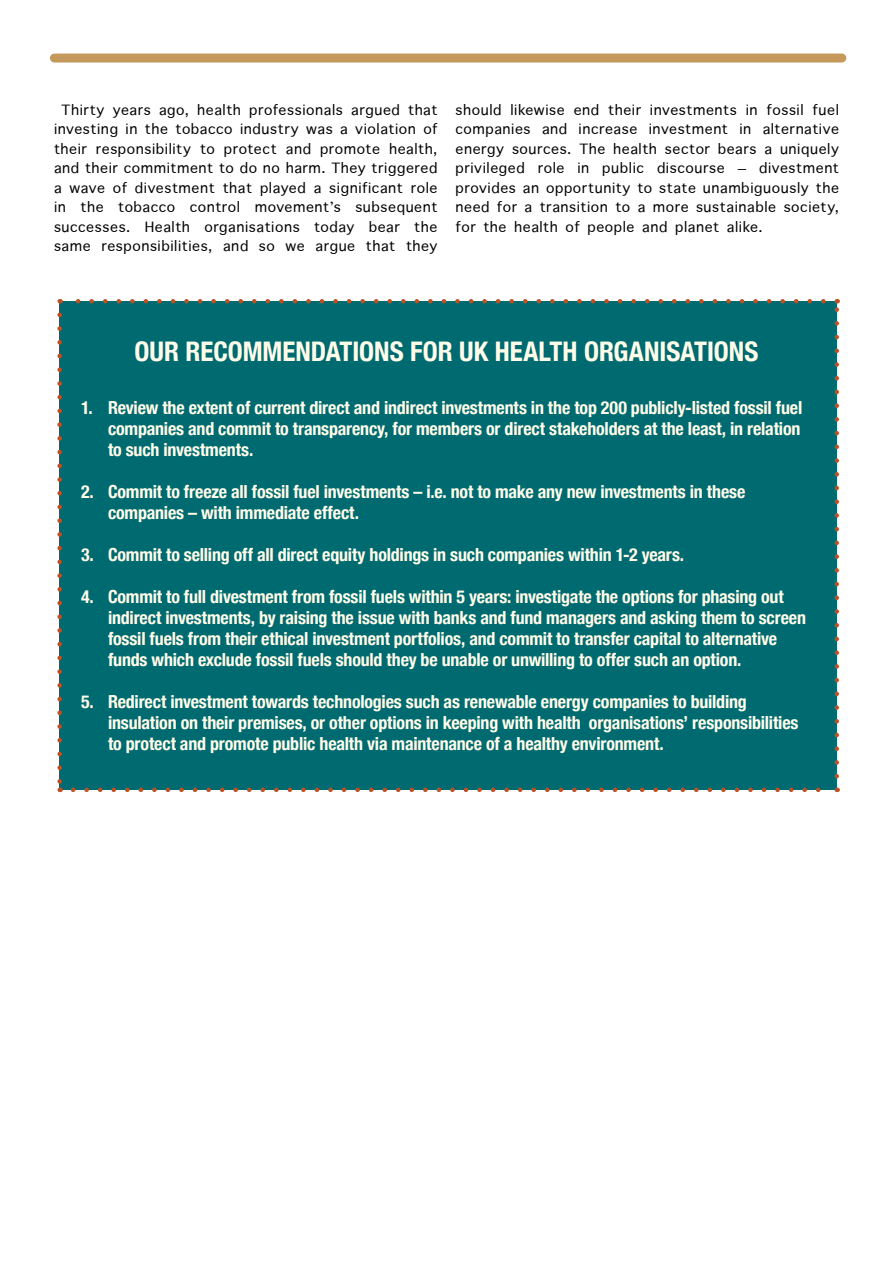
<style>
.page{position:relative;width:893px;height:1263px;background:#fff}
.page>*{position:absolute;margin:0;border:0;box-sizing:border-box;transform-origin:0 0}
.t1{font:700 condensed 27px "Helvetica Neue";color:#fffde9}
.t2{font:19.5px "Apple Symbols";color:#000}
.t3{font:700 condensed 18px/21px "Helvetica Neue";letter-spacing:-.01em;color:#fffde9}
</style>
<div class="page">
<div style="left:54px;top:54px;width:788px;height:9px;background:#c4995b"></div>
<div style="left:60px;top:301px;width:777px;height:489px;background:#006a71"></div>
<svg style="left:73px;top:788px;width:748px;height:4px"></svg>
<svg style="left:57px;top:315px;width:5px;height:477px"></svg>
<svg style="left:834px;top:299px;width:5px;height:477px"></svg>
<svg style="left:60px;top:299px;width:763px;height:4px"></svg>
<p class="t2" style="left:264px;top:96px;width:80px">□ ▲▲□■ ●▲</p>
<p class="t2" style="left:374px;top:96px;width:65px">◆ ▼ ▼</p>
<p class="t2" style="left:58px;top:115px;width:95px">■❖ ▲▼■ ■ ▼</p>
<p class="t2" style="left:224px;top:115px;width:61px">□ ■ ◆▲▼</p>
<p class="t2" style="left:326px;top:115px;width:108px">▲ ❖□● ▼□■ □</p>
<p class="t2" style="left:110px;top:135px;width:193px">▲ □■▲ ●▼ ▼□ □▼ ▼ ■</p>
<p class="t2" style="left:335px;top:135px;width:38px">□ □▼</p>
<p class="t2" style="left:132px;top:154px;width:150px">□ ▼ ■▼ ▼□ □ ■□</p>
<p class="t2" style="left:148px;top:174px;width:126px">❖▲▼ ■▼ ▼ ▼ ●</p>
<p class="t2" style="left:388px;top:174px;width:42px">■▼ □●</p>
<p class="t2" style="left:167px;top:193px;width:75px">□ □■▼ □●</p>
<p class="t2" style="left:315px;top:193px;width:124px">■▼▲ ▲◆ ▲ ❑◆ ■▼</p>
<p class="t2" style="left:95px;top:213px;width:236px">▲▲ ▲ ★ ●▼ □ ■▲ ▼□■▲ ▼□</p>
<p class="t2" style="left:116px;top:232px;width:161px">▲ □■▲ ●▼ ▲ ■ ▲□</p>
<p class="t2" style="left:339px;top:232px;width:75px">◆ ▼ ▼ ▼</p>
<p class="t2" style="left:455px;top:96px;width:60px">▲ □◆● ●</p>
<p class="t2" style="left:549px;top:96px;width:66px">▲ ■ ▼</p>
<p class="t2" style="left:654px;top:96px;width:187px">■❖ ▲▼ ■▼▲ ■ □▲▲ ● ◆ ●</p>
<p class="t2" style="left:464px;top:115px;width:128px">□ ■▲ ■ ■</p>
<p class="t2" style="left:622px;top:115px;width:210px">▲ ■❖ ▲▼ ■▼ ■ ●▼ ■ ▼❖</p>
<p class="t2" style="left:464px;top:135px;width:104px">■ ▲□◆ ▲</p>
<p class="t2" style="left:639px;top:135px;width:67px">●▼ ▲ ▼□</p>
<p class="t2" style="left:750px;top:135px;width:82px">▲ ◆■❑◆ ●</p>
<p class="t2" style="left:581px;top:154px;width:52px">■ ◆ ●</p>
<p class="t2" style="left:670px;top:154px;width:48px">▲□◆▲</p>
<p class="t2" style="left:772px;top:154px;width:69px">❖ ▲▼ ■▼</p>
<p class="t2" style="left:470px;top:174px;width:251px">□❖ ▲ ■ □ □ ▼◆■ ▼ ▼□ ▲▼ ▼ ◆■</p>
<p class="t2" style="left:763px;top:174px;width:60px">◆□◆▲● ▼</p>
<p class="t2" style="left:540px;top:193px;width:92px">▼ ■▲▼□■ ▼□</p>
<p class="t2" style="left:666px;top:193px;width:162px">□ ▲◆▲▼ ■ ● ▲□ ▼</p>
<p class="t2" style="left:540px;top:213px;width:36px">●▼ □</p>
<p class="t2" style="left:650px;top:213px;width:89px">■ ●■▼ ●</p>
<h1 class="t1" style="left:134px;top:329px;width:625px">Our recommendations for UK health organisations</h1>
<p class="t3" style="left:108px;top:396px;width:696px;text-align:justify;text-indent:-27px">1. Review the extent of current direct and indirect investments in the top 200 publicly-listed fossil fuel companies and commit to transparency, for members or direct stakeholders at the least, in relation to such investments.</p>
<p class="t3" style="left:108px;top:480px;width:639px;text-indent:-27px">2. Commit to freeze all fossil fuel investments – i.e. not to make any new investments in these companies – with immediate effect.</p>
<p class="t3" style="left:81px;top:543px;width:605px">3. Commit to selling off all direct equity holdings in such companies within 1-2 years.</p>
<p class="t3" style="left:108px;top:585px;width:700px;text-indent:-27px">4. Commit to full divestment from fossil fuels within 5 years: investigate the options for phasing out indirect investments, by raising the issue with banks and fund managers and asking them to screen fossil fuels from their ethical investment portfolios, and commit to transfer capital to alternative funds which exclude fossil fuels should they be unable or unwilling to offer such an option.</p>
<p class="t3" style="left:108px;top:690px;width:692px;text-indent:-27px">5. Redirect investment towards technologies such as renewable energy companies to building insulation on their premises, or other options in keeping with health organisations’ responsibilities to protect and promote public health via maintenance of a healthy environment.</p>
</div>
